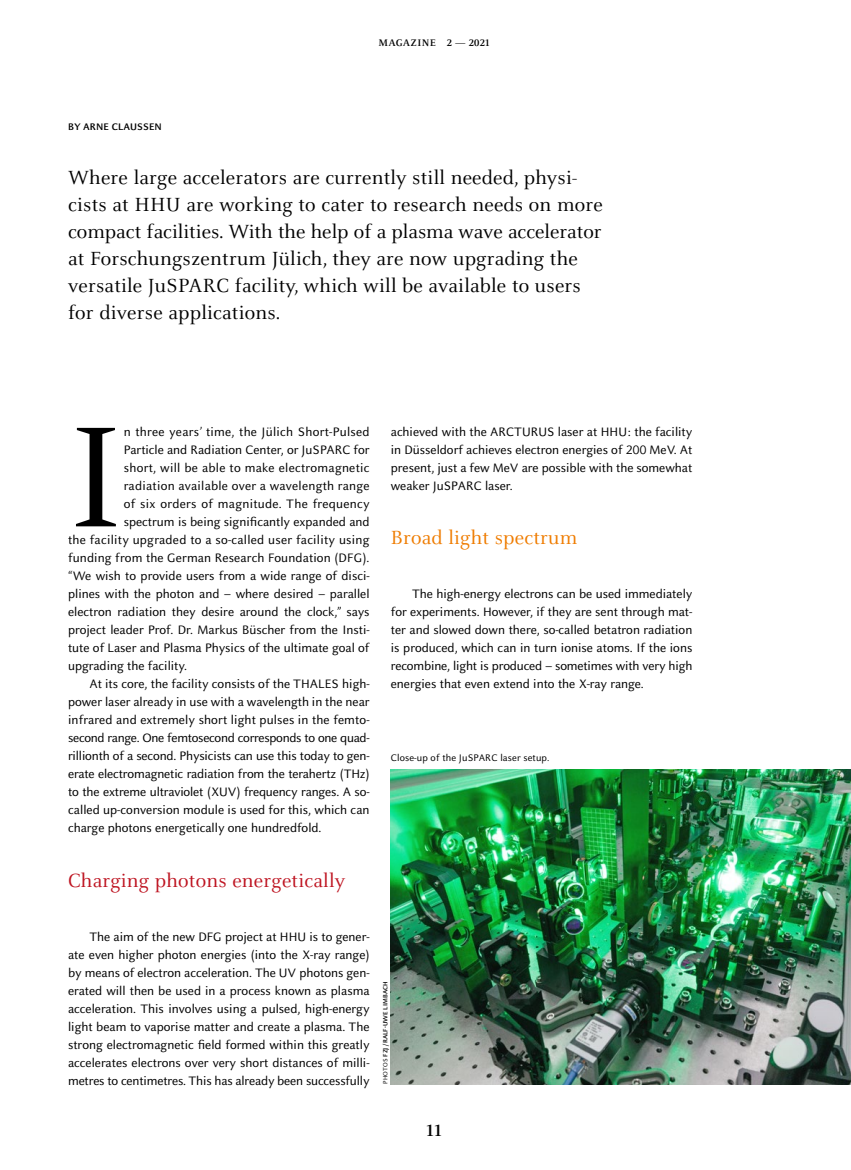
<style>
.page{position:relative;width:851px;height:1170px;background:#fff}
.page>*{position:absolute;margin:0;border:0;box-sizing:border-box;transform-origin:0 0}
.t1{font:157.8px "Celeste Pro";color:#000}
.t2{font:21px/27px "Celeste Pro";letter-spacing:.01em;color:#000}
.t3{font:21px "Celeste Pro";letter-spacing:.01em;color:#be1421}
.t4{font:21px "Celeste Pro";letter-spacing:.01em;color:#ef7c00}
.t5{font:700 18px "Celeste Pro";color:#000}
.t6{font:13.5px/18px "Celeste Sans Pro";color:#000;text-align:justify}
.t7{font:13.5px "Celeste Sans Pro";letter-spacing:.02em;color:#000}
.t8{font:13.5px "Celeste Sans Pro";letter-spacing:-.02em;color:#000}
.t9{font:10.5px "Celeste Sans Pro";letter-spacing:.01em;color:#000}
.t10{font:700 10.5px "Celeste Sans Pro";letter-spacing:.01em;color:#000}
.t11{font:700 10.5px "Celeste Pro";letter-spacing:.03em;color:#000}
.t12{font:700 6.75px "Celeste Sans Pro";letter-spacing:.01em;color:#000}
.s1{font-weight:400}
</style>
<div class="page">
<img style="left:391px;top:769px;width:459px;height:315px">
<p class="t11" style="left:378px;top:36px;width:113px">MAGAZINE 2 — 2021</p>
<p class="t10" style="left:68px;top:120px;width:95px">BY ARNE CLAUSSEN</p>
<p class="t2" style="left:68px;top:164px;width:536px">Where large accelerators are currently still needed, physi&shy;cists at HHU are working to cater to research needs on more compact facilities. With the help of a plasma wave accelerator at Forschungszentrum Jülich, they are now upgrading the versatile JuSPARC facility, which will be available to users for diverse applications.</p>
<h1 class="t1" style="left:68px;top:380px;width:57px">I</h1>
<p class="t7" style="left:124px;top:423px;width:247px">n three years’ time, the Jülich Short-Pulsed</p>
<p class="t6" style="left:124px;top:440px;width:247px">Particle and Radiation Center, or JuSPARC for</p>
<p class="t7" style="left:124px;top:459px;width:247px">short, will be able to make electromagnetic</p>
<p class="t7" style="left:124px;top:477px;width:247px">radiation available over a wavelength range</p>
<p class="t7" style="left:124px;top:495px;width:247px">of six orders of magnitude. The frequency</p>
<p class="t6" style="left:124px;top:512px;width:247px">spectrum is being significantly expanded and</p>
<p class="t7" style="left:68px;top:531px;width:303px">the facility upgraded to a so-called user facility using</p>
<p class="t6" style="left:68px;top:548px;width:303px">funding from the German Research Foundation (DFG).</p>
<p class="t6" style="left:68px;top:566px;width:303px">“We wish to provide users from a wide range of disci-</p>
<p class="t6" style="left:68px;top:584px;width:303px">plines with the photon and – where desired – parallel</p>
<p class="t6" style="left:68px;top:602px;width:303px">electron radiation they desire around the clock,” says</p>
<p class="t6" style="left:68px;top:620px;width:303px">project leader Prof. Dr. Markus Büscher from the Insti-</p>
<p class="t6" style="left:68px;top:638px;width:303px">tute of Laser and Plasma Physics of the ultimate goal of</p>
<p class="t6" style="left:68px;top:656px;width:120px">upgrading the facility.</p>
<p class="t6" style="left:89px;top:674px;width:282px">At its core, the facility consists of the THALES high-</p>
<p class="t6" style="left:68px;top:692px;width:303px">power laser already in use with a wavelength in the near</p>
<p class="t6" style="left:68px;top:710px;width:303px">infrared and extremely short light pulses in the femto-</p>
<p class="t8" style="left:68px;top:729px;width:303px">second range. One femtosecond corresponds to one quad-</p>
<p class="t6" style="left:68px;top:746px;width:303px">rillionth of a second. Physicists can use this today to gen-</p>
<p class="t6" style="left:68px;top:764px;width:303px">erate electromagnetic radiation from the terahertz (THz)</p>
<p class="t6" style="left:68px;top:782px;width:303px">to the extreme ultraviolet (XUV) frequency ranges. A so-</p>
<p class="t6" style="left:68px;top:800px;width:303px">called up-conversion module is used for this, which can</p>
<p class="t6" style="left:68px;top:818px;width:255px">charge photons energetically one hundredfold.</p>
<h2 class="t3" style="left:68px;top:867px;width:278px">Charging photons energetically</h2>
<p class="t6" style="left:391px;top:422px;width:303px">achieved with the ARCTURUS laser at HHU: the facility in Düsseldorf achieves electron energies of 200 MeV. At present, just a few MeV are possible with the somewhat weaker JuSPARC laser.</p>
<h2 class="t4" style="left:391px;top:525px;width:188px">Broad light spectrum</h2>
<p class="t6" style="left:391px;top:584px;width:303px;text-indent:21px">The high-energy electrons can be used immediately for experiments. However, if they are sent through mat&shy;ter and slowed down there, so-called betatron radiation is produced, which can in turn ionise atoms. If the ions recombine, light is produced – sometimes with very high energies that even extend into the X-ray range.</p>
<p class="t9" style="left:391px;top:750px;width:160px">Close-up of the JuSPARC laser setup.</p>
<p class="t6" style="left:68px;top:926px;width:303px;text-indent:21px">The aim of the new DFG project at HHU is to gener&shy;ate even higher photon energies (into the X-ray range) by means of electron acceleration. The UV photons gen&shy;erated will then be used in a process known as plasma acceleration. This involves using a pulsed, high-energy light beam to vaporise matter and create a plasma. The strong electromagnetic field formed within this greatly accelerates electrons over very short distances of milli&shy;metres to centimetres. This has already been successfully</p>
<p class="t12" style="left:381px;top:1083px;width:104px;rotate:-90deg"><span class="s1">PHOTOS</span> FZJ /RALF-UWE LIMBACH</p>
<h3 class="t5" style="left:426px;top:1118px;width:17px">11</h3>
</div>
